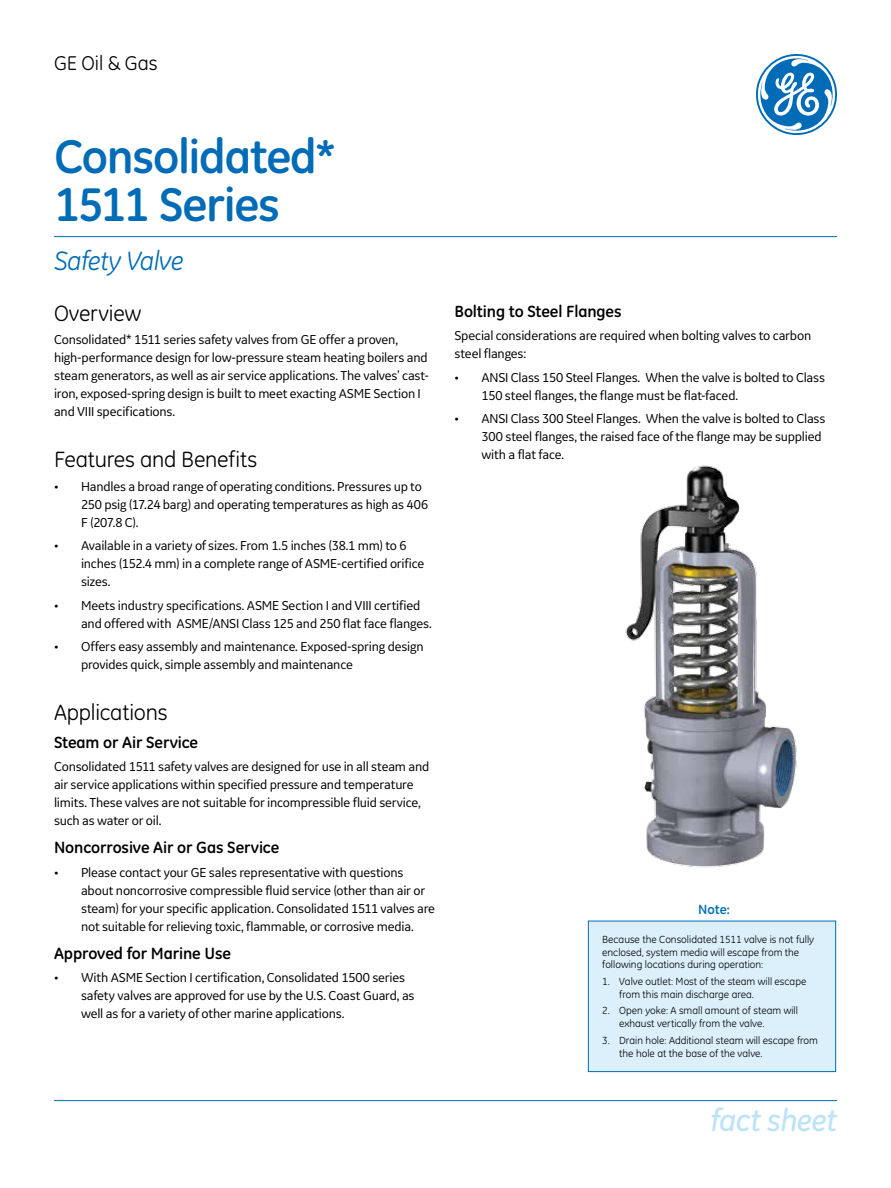
<style>
.page{position:relative;width:891px;height:1188px;background:#fff}
.page>*{position:absolute;margin:0;border:0;box-sizing:border-box;transform-origin:0 0}
.t1{font:700 48px/48px "GE Inspira";letter-spacing:-.025em;color:#006cb7}
.t2{font:italic 500 31.5px "GE Inspira";letter-spacing:-.025em;color:#bce3f9}
.t3{font:italic 27px "GE Inspira";letter-spacing:-.02em;color:#006cb7}
.t4{font:22.5px "GE Inspira";letter-spacing:-.01em;color:#000}
.t5{font:20.25px "GE Inspira";letter-spacing:-.005em;color:#000}
.t6{font:700 16.5px "GE Inspira";letter-spacing:-.005em;color:#000}
.t7{font:13.5px/18px "GE Inspira Sans";letter-spacing:-.015em;color:#000}
.t8{font:700 13.5px "GE Inspira";color:#006cb7}
.t9{font:10.5px/12.6px "GE Inspira";color:#000}
</style>
<div class="page">
<svg style="left:756px;top:54px;width:81px;height:81px"></svg>
<hr style="left:54px;top:236px;width:783px;height:1px;background:#006cb7">
<hr style="left:54px;top:1100px;width:783px;height:1px;background:#006cb7">
<img style="left:625px;top:465px;width:172px;height:403px">
<div style="left:588px;top:921px;width:248px;height:151px;background:#dcf0fc"></div>
<div style="left:588px;top:921px;width:248px;height:151px;border:1px solid #006cb7"></div>
<h3 class="t5" style="left:54px;top:51px;width:105px">GE Oil &amp; Gas</h3>
<h1 class="t1" style="left:54px;top:132px;width:283px">Consolidated*<br>1511 Series</h1>
<h3 class="t3" style="left:54px;top:245px;width:131px">Safety Valve</h3>
<h3 class="t4" style="left:54px;top:300px;width:89px">Overview</h3>
<p class="t7" style="left:54px;top:331px;width:376px">Consolidated* 1511 series safety valves from GE offer a proven, high-performance design for low-pressure steam heating boilers and steam generators, as well as air service applications. The valves’ cast&shy;iron, exposed-spring design is built to meet exacting ASME Section I and VIII specifications.</p>
<h3 class="t4" style="left:54px;top:447px;width:205px">Features and Benefits</h3>
<p class="t7" style="left:81px;top:477px;width:349px;text-indent:-27px">• Handles a broad range of operating conditions. Pressures up to<br>250 psig (17.24 barg) and operating temperatures as high as 406<br>F (207.8 C).</p>
<p class="t7" style="left:81px;top:536px;width:345px;text-indent:-27px">• Available in a variety of sizes. From 1.5 inches (38.1 mm) to 6 inches (152.4 mm) in a complete range of ASME-certified orifice sizes.</p>
<p class="t7" style="left:81px;top:596px;width:352px;text-indent:-27px">• Meets industry specifications. ASME Section I and VIII certified and offered with ASME/ANSI Class 125 and 250 flat face flanges.</p>
<p class="t7" style="left:81px;top:637px;width:344px;text-indent:-27px">• Offers easy assembly and maintenance. Exposed-spring design provides quick, simple assembly and maintenance</p>
<h3 class="t4" style="left:54px;top:699px;width:115px">Applications</h3>
<p class="t6" style="left:54px;top:732px;width:146px">Steam or Air Service</p>
<p class="t7" style="left:54px;top:757px;width:377px">Consolidated 1511 safety valves are designed for use in all steam and air service applications within specified pressure and temperature limits. These valves are not suitable for incompressible fluid service, such as water or oil.</p>
<p class="t6" style="left:54px;top:837px;width:227px">Noncorrosive Air or Gas Service</p>
<p class="t7" style="left:81px;top:863px;width:356px;text-indent:-27px">• Please contact your GE sales representative with questions about noncorrosive compressible fluid service (other than air or steam) for your specific application. Consolidated 1511 valves are not suitable for relieving toxic, flammable, or corrosive media.</p>
<p class="t6" style="left:54px;top:942px;width:178px">Approved for Marine Use</p>
<p class="t7" style="left:81px;top:968px;width:335px;text-indent:-27px">• With ASME Section I certification, Consolidated 1500 series safety valves are approved for use by the U.S. Coast Guard, as well as for a variety of other marine applications.</p>
<p class="t6" style="left:454px;top:301px;width:169px">Bolting to Steel Flanges</p>
<p class="t7" style="left:454px;top:326px;width:358px">Special considerations are required when bolting valves to carbon steel flanges:</p>
<p class="t7" style="left:482px;top:368px;width:345px;text-indent:-27px">• ANSI Class 150 Steel Flanges. When the valve is bolted to Class<br>150 steel flanges, the flange must be flat-faced.</p>
<p class="t7" style="left:482px;top:409px;width:345px;text-indent:-27px">• ANSI Class 300 Steel Flanges. When the valve is bolted to Class<br>300 steel flanges, the raised face of the flange may be supplied with a flat face.</p>
<p class="t8" style="left:698px;top:901px;width:33px">Note:</p>
<p class="t9" style="left:602px;top:933px;width:213px">Because the Consolidated 1511 valve is not fully enclosed, system media will escape from the following locations during operation:</p>
<p class="t9" style="left:619px;top:975px;width:189px;text-indent:-17px">1. Valve outlet: Most of the steam will escape from this main discharge area.</p>
<p class="t9" style="left:619px;top:1005px;width:180px;text-indent:-17px">2. Open yoke: A small amount of steam will exhaust vertically from the valve.</p>
<p class="t9" style="left:619px;top:1034px;width:200px;text-indent:-17px">3. Drain hole: Additional steam will escape from the hole at the base of the valve.</p>
<h2 class="t2" style="left:710px;top:1102px;width:128px">fact sheet</h2>
</div>
